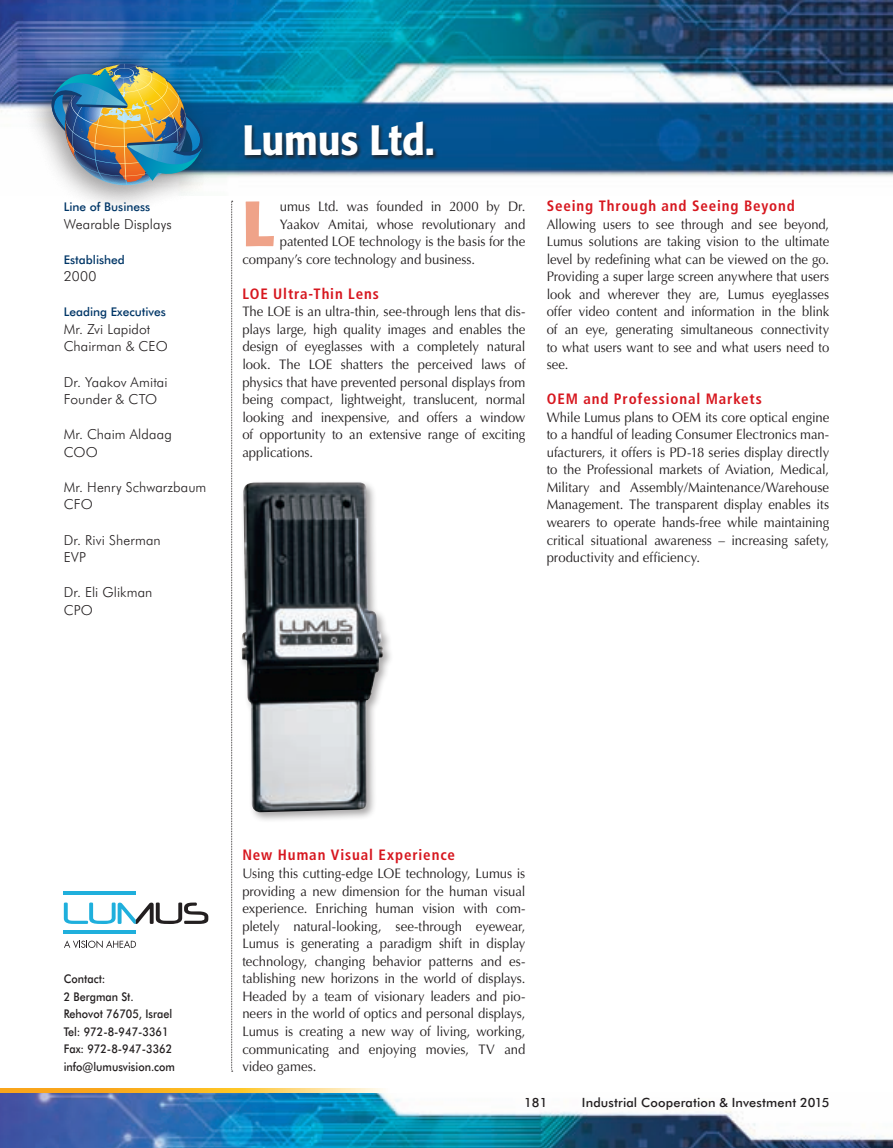
<style>
.page{position:relative;width:893px;height:1148px;background:#fff}
.page>*{position:absolute;margin:0;border:0;box-sizing:border-box;transform-origin:0 0}
.t1{font:700 63.15px "Formata";color:#efa389;scale:.95 1}
.t2{font:500 42px "Formata";letter-spacing:-.01em;color:#fff;scale:.9 1}
.t3{font:700 condensed 15px "Frutiger";letter-spacing:.06em;color:#d7171f}
.t4{font:13.8px/17.5px "Optima";letter-spacing:-.005em;color:#231f20;text-align:justify;scale:.95 1}
.t5{font:13.8px/17.5px "Optima";letter-spacing:-.005em;color:#231f20;text-align:justify;scale:.94 1}
.t6{font:300 13.8px/17.5px "Futura BT";letter-spacing:.01em;color:#231f20}
.t7{font:500 12.75px "Futura BT";letter-spacing:.01em;color:#231f20}
.t8{font:500 12px/17.5px "Futura BT";color:#231f20;scale:.9 1}
.t9{font:500 12px "Futura BT";color:#003667}
</style>
<div class="page">
<img style="left:0;top:0;width:893px;height:178px">
<img style="left:0;top:1093px;width:893px;height:55px">
<svg style="left:231px;top:201px;width:2px;height:871px"></svg>
<div style="left:21px;top:45px;width:198px;height:169px;background:#231f20;opacity:.45"></div>
<img style="left:46px;top:64px;width:163px;height:123px">
<svg style="left:0;top:1089px;width:383px;height:4px;background:#fbc048"></svg>
<hr style="left:64px;top:891px;width:72px;height:4px;background:#1fafdc">
<hr style="left:64px;top:931px;width:72px;height:3px;background:#1fafdc">
<svg style="left:64px;top:903px;width:144px;height:21px"></svg>
<svg style="left:64px;top:940px;width:72px;height:8px"></svg>
<div style="left:238px;top:479px;width:156px;height:344px;background:#231f20;opacity:.4"></div>
<img style="left:242px;top:482px;width:141px;height:330px">
<div style="left:242px;top:119px;width:196px;height:41px;background:#231f20;opacity:.75"></div>
<p class="t9" style="left:64px;top:200px;width:88px">Line of Business</p>
<p class="t6" style="left:64px;top:215px;width:109px">Wearable Displays</p>
<p class="t9" style="left:64px;top:252px;width:63px">Established</p>
<p class="t6" style="left:64px;top:267px;width:34px">2000</p>
<p class="t9" style="left:64px;top:305px;width:104px">Leading Executives</p>
<p class="t6" style="left:64px;top:320px;width:106px">Mr. Zvi Lapidot<br>Chairman &amp; CEO</p>
<p class="t6" style="left:64px;top:373px;width:105px">Dr. Yaakov Amitai<br>Founder &amp; CTO</p>
<p class="t6" style="left:64px;top:425px;width:110px">Mr. Chaim Aldaag<br>COO</p>
<p class="t6" style="left:64px;top:478px;width:144px">Mr. Henry Schwarzbaum<br>CFO</p>
<p class="t6" style="left:64px;top:531px;width:98px">Dr. Rivi Sherman<br>EVP</p>
<p class="t6" style="left:64px;top:583px;width:90px">Dr. Eli Glikman<br>CPO</p>
<h2 class="t2" style="left:242px;top:115px;width:215px">Lumus Ltd.</h2>
<h1 class="t1" style="left:242px;top:184px;width:36px">L</h1>
<p class="t4" style="left:280px;top:198px;width:260px">umus Ltd. was founded in 2000 by Dr.</p>
<p class="t4" style="left:280px;top:215px;width:260px">Yaakov Amitai, whose revolutionary and</p>
<p class="t4" style="left:280px;top:233px;width:260px">patented LOE technology is the basis for the</p>
<p class="t4" style="left:242px;top:250px;width:247px">company’s core technology and business.</p>
<p class="t3" style="left:242px;top:285px;width:138px">LOE Ultra-Thin Lens</p>
<p class="t4" style="left:242px;top:303px;width:299px">The LOE is an ultra-thin, see-through lens that dis&shy;plays large, high quality images and enables the design of eyeglasses with a completely natural look. The LOE shatters the perceived laws of physics that have prevented personal displays from being compact, lightweight, translucent, normal looking and inexpensive, and offers a window of opportunity to an extensive range of exciting applications.</p>
<p class="t3" style="left:547px;top:197px;width:250px">Seeing Through and Seeing Beyond</p>
<p class="t5" style="left:547px;top:215px;width:302px">Allowing users to see through and see beyond, Lumus solutions are taking vision to the ultimate level by redefining what can be viewed on the go.<br>Providing a super large screen anywhere that users look and wherever they are, Lumus eyeglasses offer video content and information in the blink of an eye, generating simultaneous connectivity to what users want to see and what users need to see.</p>
<p class="t3" style="left:547px;top:390px;width:217px">OEM and Professional Markets</p>
<p class="t4" style="left:547px;top:408px;width:299px">While Lumus plans to OEM its core optical engine to a handful of leading Consumer Electronics man&shy;ufacturers, it offers is PD-18 series display directly to the Professional markets of Aviation, Medical, Military and Assembly/Maintenance/Warehouse Management. The transparent display enables its wearers to operate hands-free while maintaining critical situational awareness – increasing safety, productivity and efficiency.</p>
<p class="t8" style="left:64px;top:970px;width:125px">Contact:<br>2 Bergman St.<br>Rehovot 76705, Israel<br>Tel: 972-8-947-3361<br>Fax: 972-8-947-3362 info@lumusvision.com</p>
<p class="t3" style="left:242px;top:846px;width:214px">New Human Visual Experience</p>
<p class="t4" style="left:242px;top:865px;width:299px">Using this cutting-edge LOE technology, Lumus is providing a new dimension for the human visual experience. Enriching human vision with com&shy;pletely natural-looking, see-through eyewear, Lumus is generating a paradigm shift in display technology, changing behavior patterns and es&shy;tablishing new horizons in the world of displays.<br>Headed by a team of visionary leaders and pio&shy;neers in the world of optics and personal displays, Lumus is creating a new way of living, working, communicating and enjoying movies, TV and video games.</p>
<p class="t7" style="left:524px;top:1095px;width:25px">181</p>
<p class="t7" style="left:582px;top:1095px;width:249px">Industrial Cooperation &amp; Investment 2015</p>
</div>
